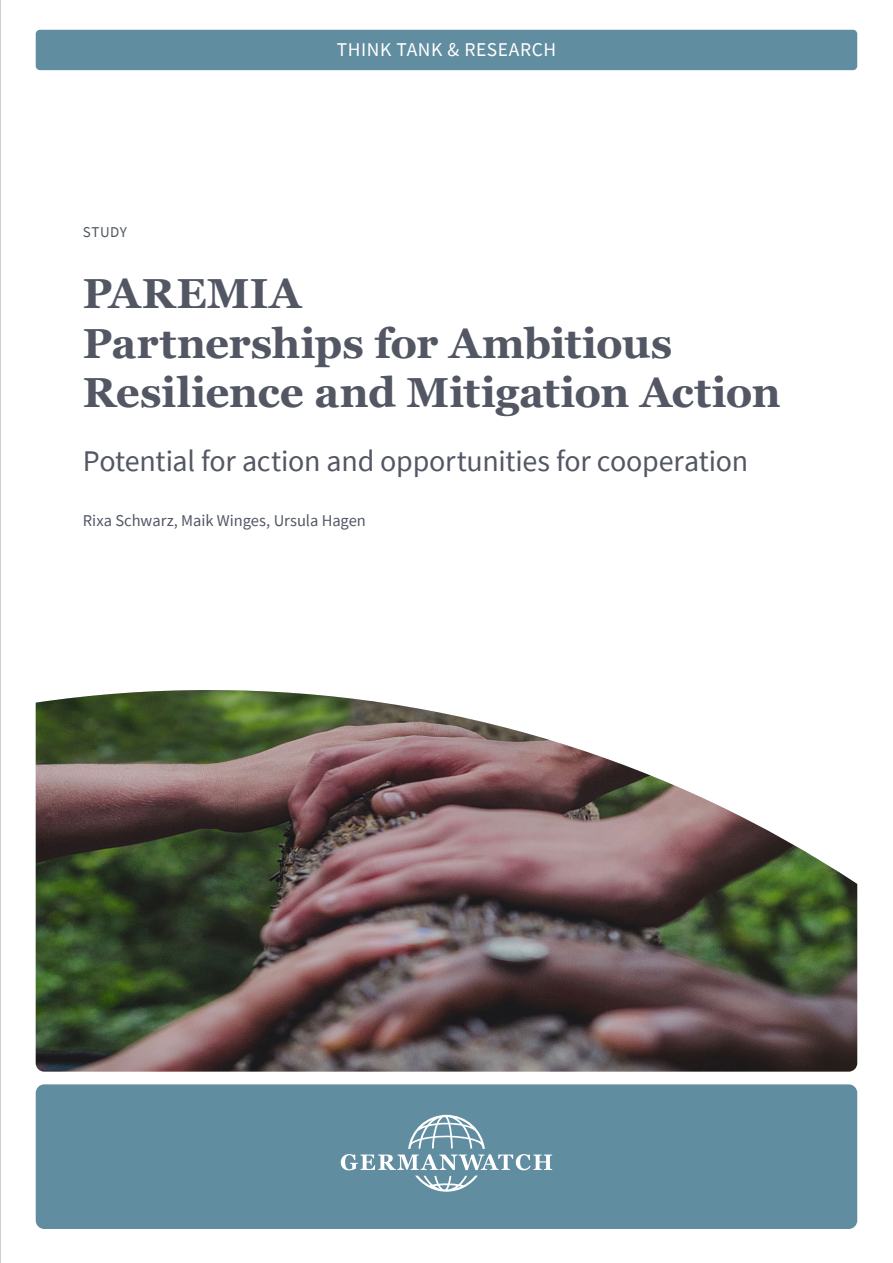
<style>
.page{position:relative;width:893px;height:1263px;background:#fff}
.page>*{position:absolute;margin:0;border:0;box-sizing:border-box;transform-origin:0 0}
.Titel_Head{font:700 42px/49.5px "Georgia";letter-spacing:-.01em;color:#535764}
.Titel_Subhead{font:30px "Source Sans Pro";letter-spacing:-.01em;color:#535764}
.t1{font:19.5px "Source Sans Pro";letter-spacing:.03em;color:#fff}
.Titel_Autoren{font:16.5px "Source Sans Pro";letter-spacing:-.005em;color:#535764}
.t2{font:15px "Source Sans Pro";letter-spacing:.03em;color:#535764}
</style>
<div class="page">
<div style="left:36px;top:1084px;width:821px;height:145px;background:#618da1;border-radius:9px"></div>
<svg style="left:341px;top:1115px;width:211px;height:77px"></svg>
<div style="left:36px;top:30px;width:821px;height:40px;background:#618da1;border-radius:4px"></div>
<img style="left:36px;top:690px;width:821px;height:381px">
<hr style="left:0;top:0;width:1px;height:1263px;background:#9d9d9c">
<p class="t2" style="left:83px;top:222px;width:45px">STUDY</p>
<p class="t1" style="left:337px;top:37px;width:221px">THINK TANK &amp; RESEARCH</p>
<p class="Titel_Head" style="left:83px;top:269px;width:699px">PAREMIA<br>Partnerships for Ambitious<br>Resilience and Mitigation Action</p>
<p class="Titel_Subhead" style="left:83px;top:442px;width:667px">Potential for action and opportunities for cooperation</p>
<p class="Titel_Autoren" style="left:83px;top:510px;width:285px">Rixa Schwarz, Maik Winges, Ursula Hagen</p>
</div>
